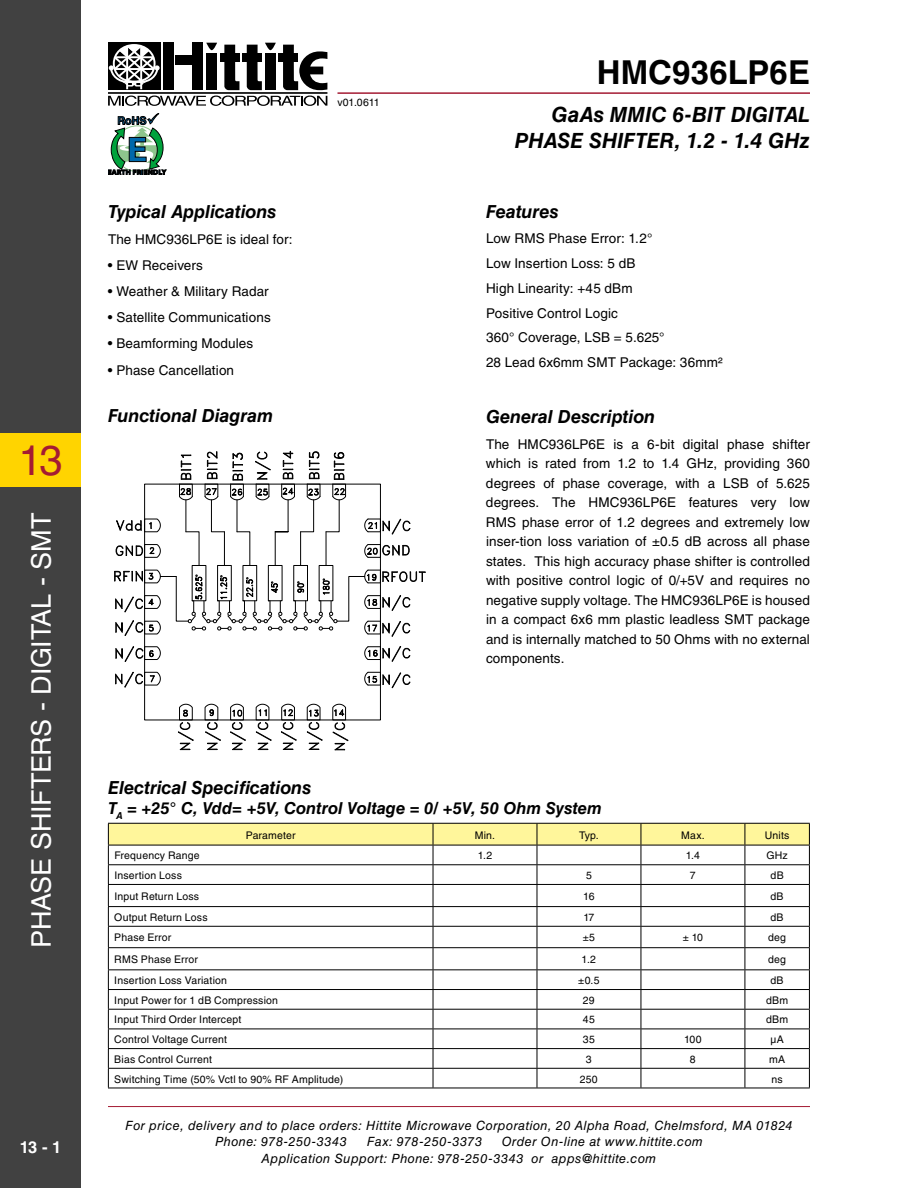
<style>
.page{position:relative;width:918px;height:1188px;background:#fff}
.page>*{position:absolute;margin:0;border:0;box-sizing:border-box;transform-origin:0 0}
.t1{font:42px "Helvetica LT Std";color:#a41b33}
.t2{font:700 33px "Helvetica LT Std";color:#000}
.t3{font:27px "Helvetica LT Std";letter-spacing:-.015em;color:#fff}
.t4{font:italic 700 21px/25.2px "Helvetica LT Std";letter-spacing:.005em;color:#000;text-align:right}
.t5{font:italic 700 18px "Helvetica LT Std";letter-spacing:-.005em;color:#000}
.t6{font:italic 700 16.5px "Helvetica LT Std";color:#000}
.t7{font:700 16.5px "Helvetica LT Std";color:#fff}
.t8{font:13.5px/19.5px "Helvetica LT Std";letter-spacing:.01em;color:#000;text-align:justify}
.t9{font:italic 12.75px/16.5px "Helvetica LT Std";letter-spacing:.035em;color:#000}
.t10{font:10.5px "Helvetica LT Std";letter-spacing:.02em;color:#000}
</style>
<div class="page">
<div style="left:0;top:0;width:81px;height:1188px;background:#414141"></div>
<div style="left:0;top:433px;width:81px;height:54px;background:#ffd400"></div>
<hr style="left:108px;top:1106px;width:702px;height:1px;background:#a41b33">
<hr style="left:338px;top:92px;width:472px;height:2px;background:#a41b33">
<div style="left:108px;top:43px;width:52px;height:47px;background:#000"></div>
<hr style="left:126px;top:46px;width:2px;height:43px;background:#fff">
<hr style="left:140px;top:46px;width:2px;height:43px;background:#fff">
<svg style="left:109px;top:44px;width:50px;height:43px"></svg>
<hr style="left:108px;top:92px;width:219px;height:2px;background:#000">
<div style="left:192px;top:43px;width:11px;height:47px;background:#000"></div>
<div style="left:163px;top:43px;width:11px;height:47px;background:#000"></div>
<div style="left:176px;top:55px;width:18px;height:9px;background:#000"></div>
<svg style="left:206px;top:43px;width:11px;height:7px"></svg>
<div style="left:206px;top:53px;width:11px;height:37px;background:#000"></div>
<svg style="left:224px;top:45px;width:15px;height:45px"></svg>
<svg style="left:108px;top:96px;width:219px;height:10px"></svg>
<div style="left:220px;top:53px;width:19px;height:9px;background:#000"></div>
<svg style="left:247px;top:43px;width:29px;height:47px"></svg>
<div style="left:242px;top:53px;width:20px;height:9px;background:#000"></div>
<svg style="left:283px;top:45px;width:44px;height:45px"></svg>
<div style="left:279px;top:53px;width:19px;height:9px;background:#000"></div>
<svg style="left:108px;top:113px;width:58px;height:62px"></svg>
<svg style="left:108px;top:823px;width:702px;height:265px"></svg>
<hr style="left:108px;top:989px;width:325px;height:1px;background:#000">
<hr style="left:108px;top:1009px;width:325px;height:1px;background:#000">
<hr style="left:108px;top:1029px;width:325px;height:1px;background:#000">
<hr style="left:108px;top:1048px;width:325px;height:1px;background:#000">
<hr style="left:108px;top:1068px;width:325px;height:1px;background:#000">
<hr style="left:433px;top:1068px;width:104px;height:1px;background:#000">
<hr style="left:537px;top:1068px;width:104px;height:1px;background:#000">
<hr style="left:641px;top:1068px;width:104px;height:1px;background:#000">
<hr style="left:745px;top:1068px;width:65px;height:1px;background:#000">
<hr style="left:108px;top:1088px;width:325px;height:1px;background:#000">
<hr style="left:433px;top:1088px;width:104px;height:1px;background:#000">
<hr style="left:537px;top:1088px;width:104px;height:1px;background:#000">
<hr style="left:641px;top:1088px;width:104px;height:1px;background:#000">
<hr style="left:745px;top:1088px;width:65px;height:1px;background:#000">
<hr style="left:433px;top:989px;width:104px;height:1px;background:#000">
<hr style="left:433px;top:1009px;width:104px;height:1px;background:#000">
<hr style="left:433px;top:1029px;width:104px;height:1px;background:#000">
<hr style="left:433px;top:1048px;width:104px;height:1px;background:#000">
<hr style="left:537px;top:989px;width:104px;height:1px;background:#000">
<hr style="left:537px;top:1009px;width:104px;height:1px;background:#000">
<hr style="left:537px;top:1029px;width:104px;height:1px;background:#000">
<hr style="left:537px;top:1048px;width:104px;height:1px;background:#000">
<hr style="left:641px;top:989px;width:104px;height:1px;background:#000">
<hr style="left:641px;top:1009px;width:104px;height:1px;background:#000">
<hr style="left:641px;top:1029px;width:104px;height:1px;background:#000">
<hr style="left:641px;top:1048px;width:104px;height:1px;background:#000">
<hr style="left:745px;top:989px;width:65px;height:1px;background:#000">
<hr style="left:745px;top:1009px;width:65px;height:1px;background:#000">
<hr style="left:745px;top:1029px;width:65px;height:1px;background:#000">
<hr style="left:745px;top:1048px;width:65px;height:1px;background:#000">
<svg style="left:115px;top:646px;width:46px;height:16px"></svg>
<svg style="left:115px;top:672px;width:46px;height:16px"></svg>
<svg style="left:178px;top:704px;width:16px;height:46px"></svg>
<svg style="left:205px;top:704px;width:16px;height:46px"></svg>
<svg style="left:230px;top:704px;width:16px;height:46px"></svg>
<svg style="left:256px;top:704px;width:16px;height:46px"></svg>
<svg style="left:281px;top:704px;width:16px;height:46px"></svg>
<svg style="left:307px;top:704px;width:16px;height:46px"></svg>
<svg style="left:332px;top:704px;width:17px;height:47px"></svg>
<svg style="left:364px;top:672px;width:47px;height:16px"></svg>
<svg style="left:364px;top:646px;width:47px;height:16px"></svg>
<svg style="left:114px;top:451px;width:312px;height:186px"></svg>
<h1 class="t1" style="left:19px;top:436px;width:45px">13</h1>
<h3 class="t3" style="left:26px;top:948px;width:435px;rotate:-90deg">Phase Shifters - DIGITAL - SMT</h3>
<p class="t7" style="left:20px;top:1138px;width:43px">13 - 1</p>
<h3 class="t5" style="left:108px;top:201px;width:170px">Typical Applications</h3>
<p class="t8" style="left:108px;top:229px;width:186px">The H MC936LP6E is ideal for:</p>
<p class="t8" style="left:108px;top:255px;width:96px">• EW Receivers</p>
<p class="t8" style="left:108px;top:281px;width:162px">• Weather &amp; Military Radar</p>
<p class="t8" style="left:108px;top:308px;width:164px">• Satellite Communications</p>
<p class="t8" style="left:108px;top:334px;width:147px">• Beamforming Modules</p>
<p class="t8" style="left:108px;top:360px;width:128px">• Phase Cancellation</p>
<h3 class="t5" style="left:108px;top:404px;width:167px">Functional Diagram</h3>
<p class="t10" style="left:337px;top:96px;width:44px">v01.0611</p>
<h2 class="t2" style="left:597px;top:52px;width:215px">HMC936LP6E</h2>
<h3 class="t4" style="left:515px;top:102px;width:296px">GaAs MMIC 6-BIT DIGITAL<br>Phase Shifter, 1.2 - 1.4 GHz</h3>
<h3 class="t5" style="left:486px;top:201px;width:74px">Features</h3>
<p class="t8" style="left:486px;top:226px;width:238px;line-height:24.8px;text-align:left">Low RMS Phase Error: 1.2°<br>Low I nsertion Loss: 5 dB<br>High Linearity: +45 dBm<br>Positive Control Logic<br>360° Coverage, LSB = 5.625°<br>28 Lead 6x6mm SMT Package: 36mm²</p>
<h3 class="t5" style="left:486px;top:405px;width:171px">General Description</h3>
<p class="t8" style="left:486px;top:434px;width:326px">The H MC936LP6E is a 6-bit digital phase shifter which is rated from 1.2 to 1.4 GHz, providing 360 degrees of phase coverage, with a LSB of 5.625 degrees. The H MC936LP6E features very low RMS phase error of 1.2 degrees and extremely low inser-tion loss variation of ±0.5 dB across all phase states. This high accuracy phase shifter is controlled with positive control logic of 0/+5V and requires no negative supply voltage. The H MC936LP6E is housed in a compact 6x6 mm plastic leadless SMT package and is internally matched to 50 Ohms with no external components.</p>
<h3 class="t5" style="left:108px;top:777px;width:204px">Electrical Specifications</h3>
<p class="t6" style="left:108px;top:798px;width:495px">T<sub>A</sub> = +25° C, Vdd= +5V, Control Voltage = 0/ +5V, 50 Ohm System</p>
<p class="t10" style="left:246px;top:829px;width:51px">Parameter</p>
<p class="t10" style="left:475px;top:829px;width:22px">Min.</p>
<p class="t10" style="left:579px;top:829px;width:21px">Typ.</p>
<p class="t10" style="left:681px;top:829px;width:25px">Max.</p>
<p class="t10" style="left:765px;top:829px;width:26px">Units</p>
<p class="t10" style="left:114px;top:850px;width:87px">Frequency Range</p>
<p class="t10" style="left:478px;top:850px;width:16px">1.2</p>
<p class="t10" style="left:686px;top:850px;width:16px">1.4</p>
<p class="t10" style="left:767px;top:850px;width:23px">GHz</p>
<p class="t10" style="left:114px;top:869px;width:69px">I nsertion Loss</p>
<p class="t10" style="left:586px;top:869px;width:7px">5</p>
<p class="t10" style="left:690px;top:869px;width:7px">7</p>
<p class="t10" style="left:771px;top:869px;width:15px">dB</p>
<p class="t10" style="left:114px;top:890px;width:86px">I nput Return Loss</p>
<p class="t10" style="left:583px;top:890px;width:13px">16</p>
<p class="t10" style="left:771px;top:890px;width:15px">dB</p>
<p class="t10" style="left:114px;top:911px;width:95px">Output Return Loss</p>
<p class="t10" style="left:583px;top:911px;width:13px">17</p>
<p class="t10" style="left:771px;top:911px;width:15px">dB</p>
<p class="t10" style="left:114px;top:932px;width:59px">Phase Error</p>
<p class="t10" style="left:583px;top:932px;width:14px">±5</p>
<p class="t10" style="left:683px;top:932px;width:22px">± 10</p>
<p class="t10" style="left:768px;top:932px;width:19px">deg</p>
<p class="t10" style="left:114px;top:953px;width:85px">RMS Phase Error</p>
<p class="t10" style="left:582px;top:953px;width:16px">1.2</p>
<p class="t10" style="left:768px;top:953px;width:19px">deg</p>
<p class="t10" style="left:114px;top:974px;width:114px">I nsertion Loss Variation</p>
<p class="t10" style="left:578px;top:974px;width:23px">±0.5</p>
<p class="t10" style="left:771px;top:974px;width:15px">dB</p>
<p class="t10" style="left:114px;top:994px;width:165px">I nput Power for 1 dB Compression</p>
<p class="t10" style="left:583px;top:994px;width:13px">29</p>
<p class="t10" style="left:766px;top:994px;width:24px">dBm</p>
<p class="t10" style="left:114px;top:1014px;width:129px">I nput Third Order I ntercept</p>
<p class="t10" style="left:583px;top:1014px;width:13px">45</p>
<p class="t10" style="left:766px;top:1014px;width:24px">dBm</p>
<p class="t10" style="left:114px;top:1033px;width:114px">Control Voltage Current</p>
<p class="t10" style="left:583px;top:1033px;width:13px">35</p>
<p class="t10" style="left:684px;top:1033px;width:19px">100</p>
<p class="t10" style="left:771px;top:1033px;width:14px">µA</p>
<p class="t10" style="left:114px;top:1053px;width:99px">Bias Control Current</p>
<p class="t10" style="left:586px;top:1053px;width:7px">3</p>
<p class="t10" style="left:690px;top:1053px;width:7px">8</p>
<p class="t10" style="left:769px;top:1053px;width:17px">mA</p>
<p class="t10" style="left:114px;top:1073px;width:231px">Switching Time (50% Vctl to 90% RF Amplitude)</p>
<p class="t10" style="left:580px;top:1073px;width:19px">250</p>
<p class="t10" style="left:771px;top:1073px;width:13px">ns</p>
<p class="t9" style="left:215px;top:1117px;width:579px;text-indent:-90px">For price, delivery and to place orders: Hittite Microwave Corporation, 20 Alpha Road, Chelmsford, MA 01824<br>Phone: 978-250-3343</p>
<p class="t9" style="left:262px;top:1133px;width:443px;text-indent:240px">Order On-line at www.hittite.com<br>Application Support: Phone: 978-250-3343 or apps@hittite.com</p>
<p class="t9" style="left:367px;top:1133px;width:117px">Fax: 978-250-3373</p>
</div>
